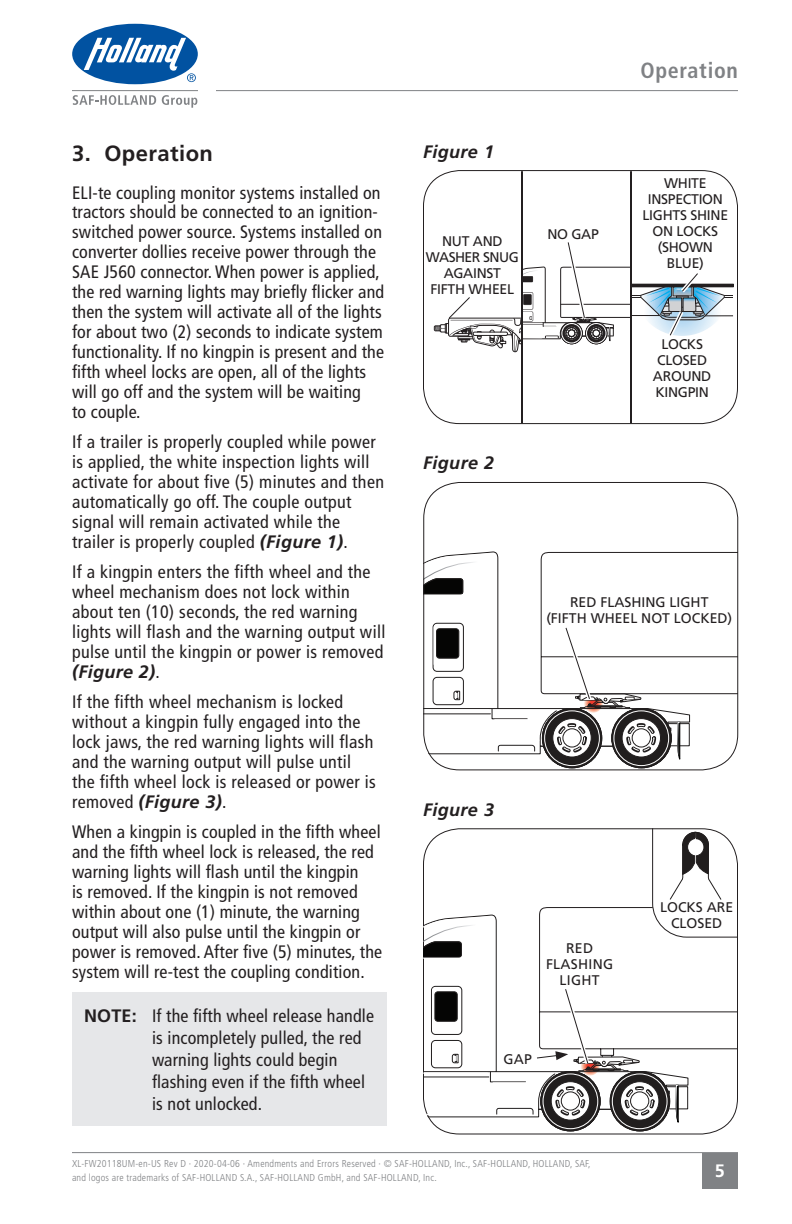
<style>
.page{position:relative;width:792px;height:1224px;background:#fff}
.page>*{position:absolute;margin:0;border:0;box-sizing:border-box;transform-origin:0 0}
._9_Section_Title{font:700 22px "Frutiger LT Std";letter-spacing:.02em;color:#231f20}
._7_Primary_Page_Titl{font:700 condensed 22px "Frutiger LT Std";letter-spacing:.03em;color:#808285}
._10_Body_Copy{font:condensed 18px/20px "Frutiger LT Std";letter-spacing:.01em;color:#231f20}
._11_Notes_Copy{font:condensed 18px/22px "Frutiger LT Std";letter-spacing:.01em;color:#231f20}
._15_Figure_Number{font:italic 700 18px "Frutiger LT Std";letter-spacing:.02em;color:#231f20}
.t1{font:700 18px "Frutiger LT Std";color:#fff}
._16_Graphic_Callouts{font:14px/16px "Frutiger LT Std";letter-spacing:-.02em;color:#231f20;text-align:center}
._16_Graphic_Callouts-2{font:14px/16px "Frutiger LT Std";color:#231f20;text-align:center}
._16_Graphic_Callouts-3{font:14px/16px "Frutiger LT Std";letter-spacing:.02em;color:#231f20;text-align:center}
.t2{font:300 condensed 10px/14px "Frutiger LT Std";letter-spacing:.02em;color:#808285}
.s1{font-weight:700;font-style:italic;font-stretch:normal}
.s2{font-weight:700;font-stretch:normal}
</style>
<div class="page">
<div style="left:72px;top:24px;width:126px;height:60px;background:#0152a1;border-radius:50%"></div>
<svg style="left:84px;top:38px;width:112px;height:44px"></svg>
<svg style="left:73px;top:95px;width:83px;height:10px"></svg>
<svg style="left:162px;top:95px;width:35px;height:13px"></svg>
<hr style="left:72px;top:90px;width:126px;height:1px;background:#808285">
<hr style="left:216px;top:90px;width:522px;height:1px;background:#808285">
<hr style="left:72px;top:1152px;width:666px;height:1px;background:#808285">
<div style="left:702px;top:1153px;width:36px;height:36px;background:#808285"></div>
<hr style="left:630px;top:171px;width:2px;height:252px;background:#231f20">
<hr style="left:521px;top:171px;width:2px;height:252px;background:#231f20">
<div style="left:423px;top:170px;width:315px;height:254px;border:1px solid #231f20;border-radius:36px"></div>
<div style="left:72px;top:992px;width:315px;height:134px;background:#e6e7e9"></div>
<svg style="left:434px;top:242px;width:300px;height:110px"></svg>
<svg style="left:423px;top:551px;width:315px;height:212px"></svg>
<svg style="left:423px;top:828px;width:315px;height:298px"></svg>
<p class="_7_Primary_Page_Titl" style="left:640px;top:57px;width:99px">Operation</p>
<p class="_9_Section_Title" style="left:72px;top:140px;width:142px">3. Operation</p>
<p class="_15_Figure_Number" style="left:423px;top:141px;width:73px">Figure 1</p>
<p class="_10_Body_Copy" style="left:72px;top:182px;width:314px">ELI-te coupling monitor systems installed on tractors should be connected to an ignition&shy;switched power source. Systems installed on converter dollies receive power through the SAE J560 connector. When power is applied, the red warning lights may briefly flicker and then the system will activate all of the lights for about two (2) seconds to indicate system functionality. If no kingpin is present and the fifth wheel locks are open, all of the lights will go off and the system will be waiting<br>to couple.</p>
<p class="_10_Body_Copy" style="left:72px;top:432px;width:314px">If a trailer is properly coupled while power is applied, the white inspection lights will activate for about five (5) minutes and then automatically go off. The couple output signal will remain activated while the trailer is properly coupled <span class="s1">(Figure 1)</span>.</p>
<p class="_10_Body_Copy" style="left:72px;top:562px;width:315px">If a kingpin enters the fifth wheel and the wheel mechanism does not lock within about ten (10) seconds, the red warning lights will flash and the warning output will pulse until the kingpin or power is removed <span class="s1">(Figure 2)</span>.</p>
<p class="_10_Body_Copy" style="left:72px;top:692px;width:305px">If the fifth wheel mechanism is locked without a kingpin fully engaged into the lock jaws, the red warning lights will flash and the warning output will pulse until the fifth wheel lock is released or power is removed <span class="s1">(Figure 3)</span>.</p>
<p class="_10_Body_Copy" style="left:72px;top:822px;width:312px">When a kingpin is coupled in the fifth wheel and the fifth wheel lock is released, the red warning lights will flash until the kingpin<br>is removed. If the kingpin is not removed within about one (1) minute, the warning output will also pulse until the kingpin or power is removed. After five (5) minutes, the system will re-test the coupling condition.</p>
<p class="_11_Notes_Copy" style="left:152px;top:1004px;width:224px;text-indent:-68px"><span class="s2">NOTE:</span> If the fifth wheel release handle is incompletely pulled, the red warning lights could begin flashing even if the fifth wheel is not unlocked.</p>
<p class="_16_Graphic_Callouts" style="left:426px;top:233px;width:94px">NUT AND<br>WASHER SNUG<br>AGAINST<br>FIFTH WHEEL</p>
<p class="_15_Figure_Number" style="left:423px;top:453px;width:73px">Figure 2</p>
<p class="_15_Figure_Number" style="left:423px;top:799px;width:73px">Figure 3</p>
<p class="_16_Graphic_Callouts" style="left:504px;top:1051px;width:30px">GAP</p>
<p class="_16_Graphic_Callouts" style="left:547px;top:226px;width:53px">NO GAP</p>
<p class="_16_Graphic_Callouts" style="left:643px;top:175px;width:87px">WHITE<br>INSPECTION<br>LIGHTS SHINE<br>ON LOCKS (SHOWN<br>BLUE)</p>
<p class="_16_Graphic_Callouts" style="left:653px;top:336px;width:60px">LOCKS<br>CLOSED<br>AROUND<br>KINGPIN</p>
<p class="_16_Graphic_Callouts-2" style="left:546px;top:594px;width:187px">RED FLASHING LIGHT<br>(FIFTH WHEEL NOT LOCKED)</p>
<p class="_16_Graphic_Callouts-3" style="left:546px;top:940px;width:69px">RED<br>FLASHING<br>LIGHT</p>
<p class="_16_Graphic_Callouts-2" style="left:660px;top:899px;width:75px">LOCKS ARE<br>CLOSED</p>
<p class="t2" style="left:72px;top:1156px;width:520px">XL-FW20118UM-en-US Rev D · 2020-04-06 · Amendments and Errors Reserved · © SAF-HOLLAND, Inc., SAF-HOLLAND, HOLLAND, SAF, and logos are trademarks of SAF-HOLLAND S.A., SAF-HOLLAND GmbH, and SAF-HOLLAND, Inc.</p>
<p class="t1" style="left:715px;top:1161px;width:12px">5</p>
</div>
